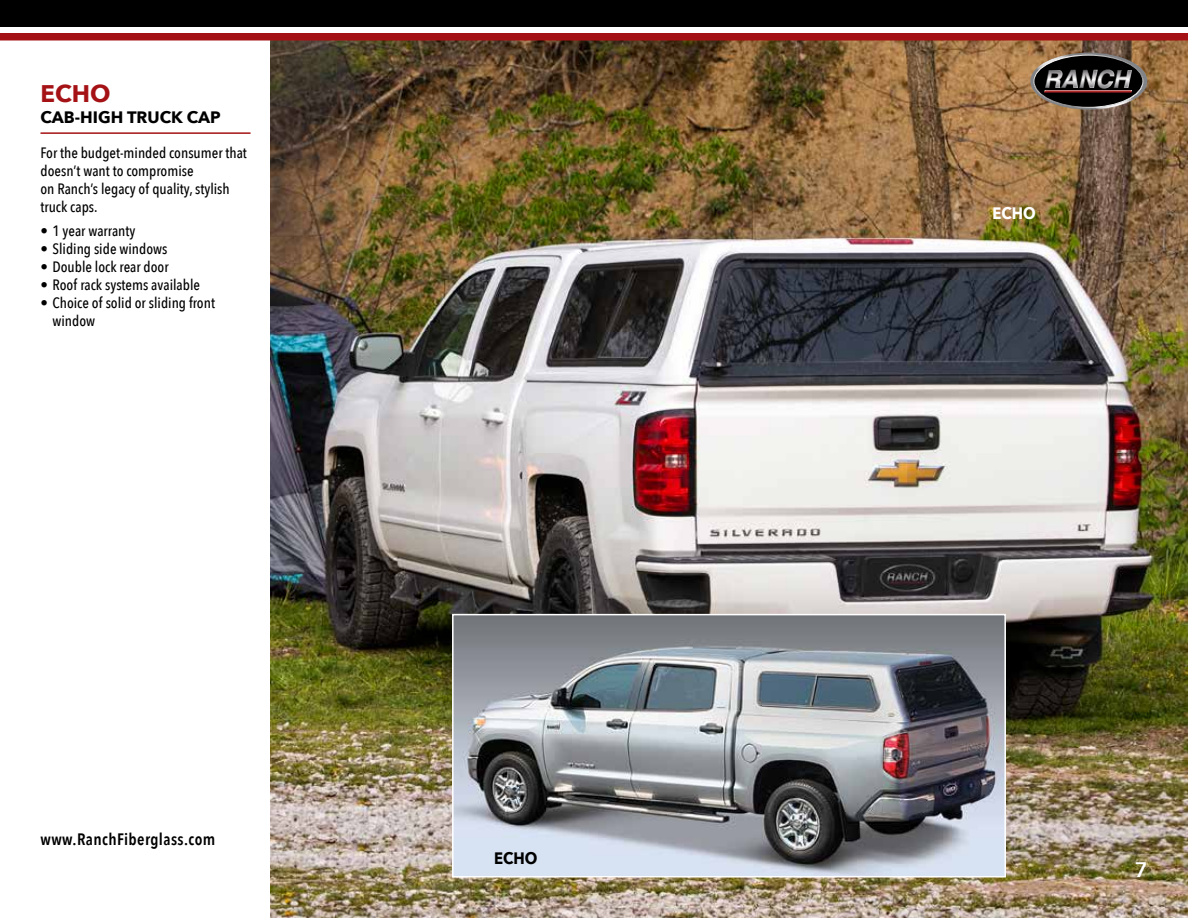
<style>
.page{position:relative;width:1188px;height:918px;background:#fff}
.page>*{position:absolute;margin:0;border:0;box-sizing:border-box;transform-origin:0 0}
.t1{font:700 24px "Avenir Next";color:#a51215}
.t2{font:600 21px "Avenir Next";color:#fff}
.t3{font:600 16.5px "Avenir Next Condensed";letter-spacing:.025em;color:#000}
.t4{font:700 16.5px "Avenir Next";color:#000}
.t5{font:700 16.5px "Avenir Next";color:#000;scale:.9 1}
.t6{font:700 16.5px "Avenir Next";color:#fff;scale:.9 1}
.t7{font:500 15px/18px "Avenir Next Condensed";color:#000}
</style>
<div class="page">
<img style="left:270px;top:40px;width:918px;height:878px">
<img style="left:455px;top:617px;width:548px;height:258px">
<div style="left:452px;top:614px;width:554px;height:264px;border:2px solid #fff"></div>
<hr style="left:40px;top:132px;width:211px;height:2px;background:#a51215">
<div style="left:0;top:33px;width:1188px;height:7px;background:#a51215"></div>
<div style="left:0;top:0;width:1188px;height:27px;background:#000"></div>
<svg style="left:1030px;top:52px;width:118px;height:58px;background:#564940"></svg>
<h1 class="t1" style="left:40px;top:73px;width:72px">ECHO</h1>
<p class="t4" style="left:40px;top:103px;width:182px">CAB-HIGH TRUCK CAP</p>
<p class="t7" style="left:40px;top:144px;width:208px">For the budget-minded consumer that doesn’t want to compromise<br>on Ranch’s legacy of quality, stylish truck caps.</p>
<p class="t7" style="left:40px;top:222px;width:96px">• 1 year warranty</p>
<p class="t7" style="left:40px;top:240px;width:128px">• Sliding side windows</p>
<p class="t7" style="left:40px;top:258px;width:130px">• Double lock rear door</p>
<p class="t7" style="left:40px;top:276px;width:161px">• Roof rack systems available</p>
<p class="t7" style="left:52px;top:294px;width:164px;text-indent:-12px">• Choice of solid or sliding front window</p>
<p class="t3" style="left:40px;top:824px;width:176px">www.RanchFiberglass.com</p>
<p class="t5" style="left:494px;top:844px;width:50px">ECHO</p>
<p class="t6" style="left:993px;top:199px;width:50px">ECHO</p>
<h2 class="t2" style="left:1135px;top:851px;width:14px">7</h2>
</div>
